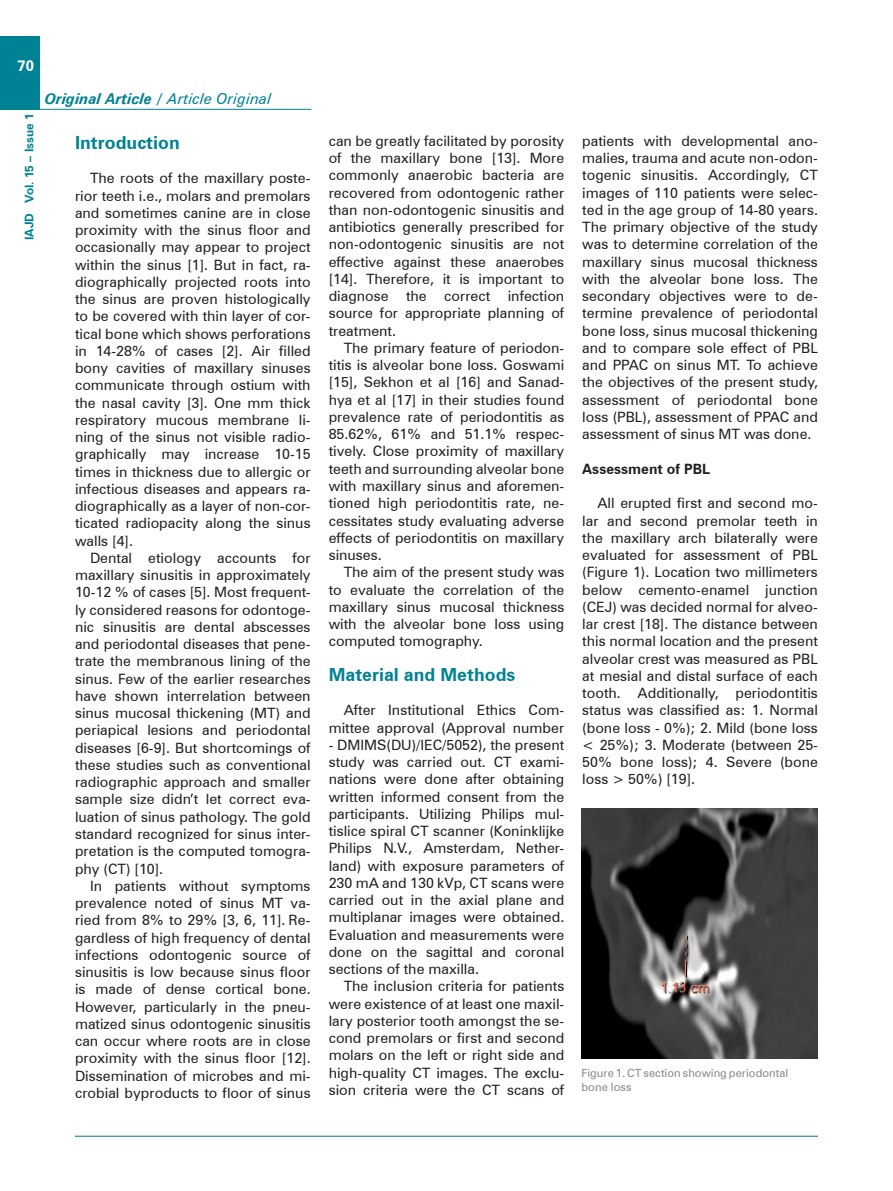
<style>
.page{position:relative;width:893px;height:1191px;background:#fff}
.page>*{position:absolute;margin:0;border:0;box-sizing:border-box;transform-origin:0 0}
.t1{font:700 18px "Zurich BT";color:#008294}
.t2{font:italic 700 15px "Zurich BT";color:#008294}
.t3{font:700 15px "Zurich BT";color:#fff}
.t4{font:14.25px/17.2px "Zurich BT";color:#231f20;text-align:justify}
.t5{font:700 14.25px "Zurich BT";color:#231f20}
.t6{font:700 12px "Zurich BT";color:#008294}
.t7{font:11.25px/13.5px "Zurich BT";color:#87878a}
.s1{font-weight:400}
</style>
<div class="page">
<div style="left:0;top:36px;width:40px;height:73px;background:#008294"></div>
<hr style="left:75px;top:1135px;width:743px;height:1px;background:#008294">
<hr style="left:0;top:109px;width:311px;height:1px;background:#008294">
<img style="left:581px;top:808px;width:237px;height:250px">
<p class="t3" style="left:17px;top:57px;width:18px">70</p>
<p class="t6" style="left:22px;top:240px;width:128px;rotate:-90deg">IAJD Vol. 15 – Issue 1</p>
<p class="t2" style="left:45px;top:90px;width:228px">Original Article / <span class="s1">Article Original</span></p>
<p class="t1" style="left:75px;top:131px;width:106px">Introduction</p>
<p class="t4" style="left:75px;top:169px;width:237px;text-indent:15px">The roots of the maxillary poste&shy;rior teeth i.e., molars and premolars and sometimes canine are in close proximity with the sinus floor and occasionally may appear to project within the sinus [1]. But in fact, ra&shy;diographically projected roots into the sinus are proven histologically to be covered with thin layer of cor&shy;tical bone which shows perforations in 14-28% of cases [2]. Air filled bony cavities of maxillary sinuses communicate through ostium with the nasal cavity [3]. One mm thick respiratory mucous membrane li&shy;ning of the sinus not visible radio&shy;graphically may increase 10-15 times in thickness due to allergic or infectious diseases and appears ra&shy;diographically as a layer of non-cor&shy;ticated radiopacity along the sinus walls [4].</p>
<p class="t4" style="left:75px;top:549px;width:237px;text-indent:15px">Dental etiology accounts for maxillary sinusitis in approximately 10-12 % of cases [5]. Most frequent&shy;ly considered reasons for odontoge&shy;nic sinusitis are dental abscesses and periodontal diseases that pene&shy;trate the membranous lining of the sinus. Few of the earlier researches have shown interrelation between sinus mucosal thickening (MT) and periapical lesions and periodontal diseases [6-9]. But shortcomings of these studies such as conventional radiographic approach and smaller sample size didn’t let correct eva&shy;luation of sinus pathology. The gold standard recognized for sinus inter&shy;pretation is the computed tomogra&shy;phy (CT) [10].</p>
<p class="t4" style="left:75px;top:877px;width:237px;text-indent:15px">In patients without symptoms prevalence noted of sinus MT va&shy;ried from 8% to 29% [3, 6, 11]. Re&shy;gardless of high frequency of dental infections odontogenic source of sinusitis is low because sinus floor is made of dense cortical bone.<br>However, particularly in the pneu&shy;matized sinus odontogenic sinusitis can occur where roots are in close proximity with the sinus floor [12].<br>Dissemination of microbes and mi&shy;crobial byproducts to floor of sinus</p>
<p class="t4" style="left:329px;top:132px;width:237px">can be greatly facilitated by porosity of the maxillary bone [13]. More commonly anaerobic bacteria are recovered from odontogenic rather than non-odontogenic sinusitis and antibiotics generally prescribed for non-odontogenic sinusitis are not effective against these anaerobes [14]. Therefore, it is important to diagnose the correct infection source for appropriate planning of treatment.</p>
<p class="t4" style="left:329px;top:339px;width:237px;text-indent:15px">The primary feature of periodon&shy;titis is alveolar bone loss. Goswami [15], Sekhon et al [16] and Sanad&shy;hya et al [17] in their studies found prevalence rate of periodontitis as 85.62%, 61% and 51.1% respec&shy;tively. Close proximity of maxillary teeth and surrounding alveolar bone with maxillary sinus and aforemen&shy;tioned high periodontitis rate, ne&shy;cessitates study evaluating adverse effects of periodontitis on maxillary sinuses.</p>
<p class="t4" style="left:329px;top:563px;width:237px;text-indent:15px">The aim of the present study was to evaluate the correlation of the maxillary sinus mucosal thickness with the alveolar bone loss using computed tomography.</p>
<p class="t1" style="left:329px;top:663px;width:188px">Material and Methods</p>
<p class="t4" style="left:329px;top:701px;width:237px;text-align:right">After Institutional Ethics Com&shy;mittee approval (Approval number</p>
<p class="t4" style="left:329px;top:736px;width:237px">- DMIMS(DU)/IEC/5052), the present study was carried out. CT exami&shy;nations were done after obtaining written informed consent from the participants. Utilizing Philips mul&shy;tislice spiral CT scanner (Koninklijke Philips N.V., Amsterdam, Nether&shy;land) with exposure parameters of 230 mA and 130 kVp, CT scans were carried out in the axial plane and multiplanar images were obtained.<br>Evaluation and measurements were done on the sagittal and coronal sections of the maxilla.</p>
<p class="t4" style="left:329px;top:977px;width:237px;text-indent:15px">The inclusion criteria for patients were existence of at least one maxil&shy;lary posterior tooth amongst the se&shy;cond premolars or first and second molars on the left or right side and high-quality CT images. The exclu&shy;sion criteria were the CT scans of</p>
<p class="t4" style="left:582px;top:132px;width:237px">patients with developmental ano&shy;malies, trauma and acute non-odon&shy;togenic sinusitis. Accordingly, CT images of 110 patients were selec&shy;ted in the age group of 14-80 years.<br>The primary objective of the study was to determine correlation of the maxillary sinus mucosal thickness with the alveolar bone loss. The secondary objectives were to de&shy;termine prevalence of periodontal bone loss, sinus mucosal thickening and to compare sole effect of PBL and PPAC on sinus MT. To achieve the objectives of the present study, assessment of periodontal bone loss (PBL), assessment of PPAC and assessment of sinus MT was done.</p>
<p class="t5" style="left:582px;top:460px;width:129px">Assessment of PBL</p>
<p class="t4" style="left:582px;top:494px;width:237px;text-indent:15px">All erupted first and second mo&shy;lar and second premolar teeth in the maxillary arch bilaterally were evaluated for assessment of PBL (Figure 1). Location two millimeters below cemento-enamel junction (CEJ) was decided normal for alveo&shy;lar crest [18]. The distance between this normal location and the present alveolar crest was measured as PBL at mesial and distal surface of each tooth. Additionally, periodontitis status was classified as: 1. Normal (bone loss - 0%); 2. Mild (bone loss &lt; 25%); 3. Moderate (between 25- 50% bone loss); 4. Severe (bone loss &gt; 50%) [19].</p>
<p class="t7" style="left:581px;top:1066px;width:208px">Figure 1. CT section showing periodontal bone loss</p>
</div>
